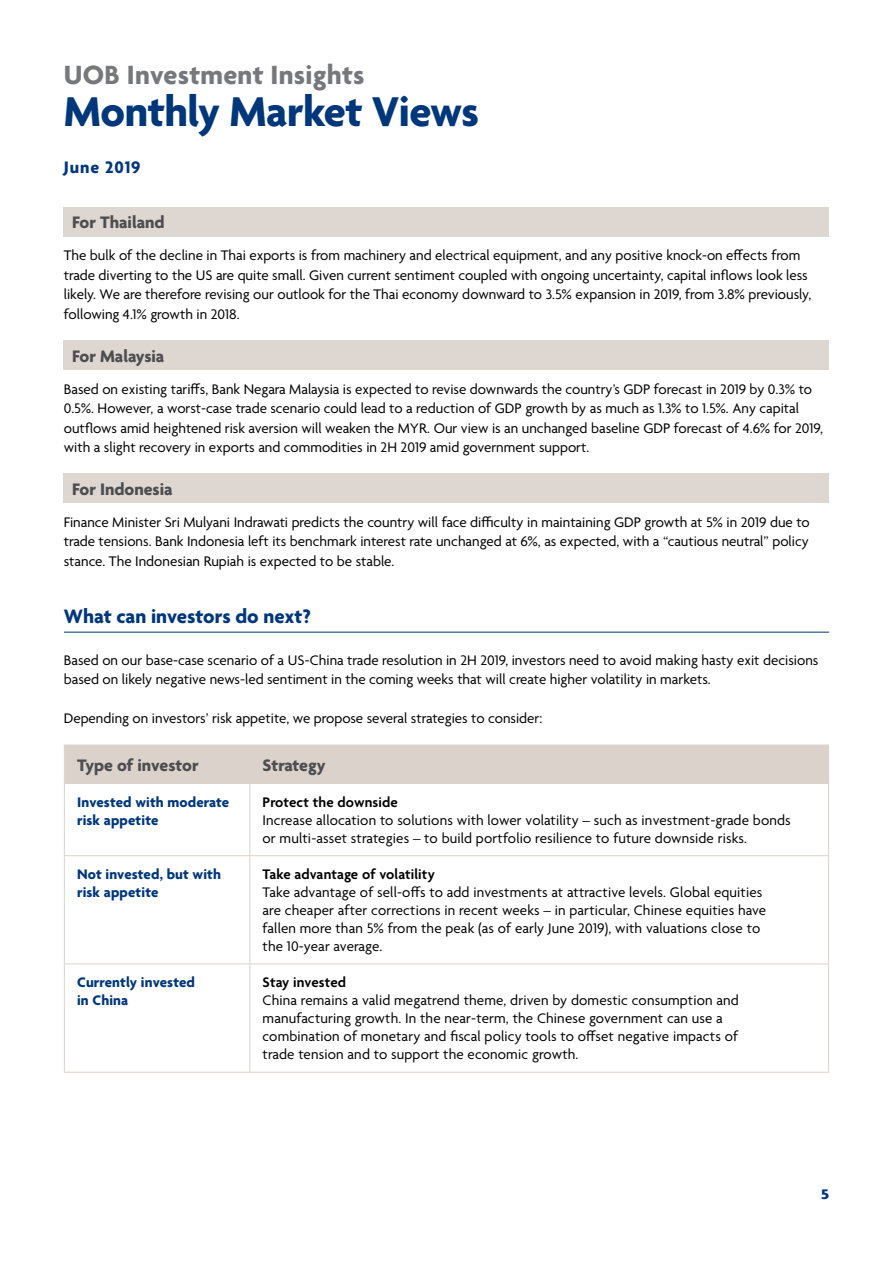
<style>
.page{position:relative;width:893px;height:1263px;background:#fff}
.page>*{position:absolute;margin:0;border:0;box-sizing:border-box;transform-origin:0 0}
.t1{font:700 45px "Agenda";letter-spacing:-.01em;color:#00377b}
.t2{font:700 28.5px "Agenda";letter-spacing:.01em;color:#77787b}
.t3{font:700 21px "Agenda";color:#00377b}
.t4{font:700 18px "Agenda";color:#4d4d4f}
.t5{font:700 18px "Agenda";letter-spacing:.05em;color:#00377b}
.t6{font:15px/19.5px "Agenda";color:#000}
.t7{font:700 15px/18px "Agenda";letter-spacing:.01em;color:#00377b}
.t8{font:600 15px "Agenda";letter-spacing:.01em;color:#000}
.t9{font:700 15px "Agenda";letter-spacing:.01em;color:#00377b;scale:1.2 1}
</style>
<div class="page">
<div style="left:64px;top:207px;width:765px;height:30px;background:#ded7d1"></div>
<div style="left:64px;top:340px;width:765px;height:30px;background:#ded7d1"></div>
<div style="left:64px;top:473px;width:765px;height:30px;background:#ded7d1"></div>
<hr style="left:64px;top:632px;width:765px;height:1px;background:#00377b">
<div style="left:65px;top:746px;width:763px;height:37px;background:#dad2cb"></div>
<hr style="left:64px;top:784px;width:1px;height:71px;background:#dad2cb">
<hr style="left:249px;top:784px;width:1px;height:71px;background:#dad2cb">
<hr style="left:828px;top:784px;width:1px;height:71px;background:#dad2cb">
<hr style="left:64px;top:855px;width:186px;height:1px;background:#dad2cb">
<hr style="left:64px;top:856px;width:1px;height:107px;background:#dad2cb">
<hr style="left:250px;top:855px;width:579px;height:1px;background:#dad2cb">
<hr style="left:249px;top:856px;width:1px;height:107px;background:#dad2cb">
<hr style="left:828px;top:856px;width:1px;height:107px;background:#dad2cb">
<hr style="left:64px;top:963px;width:186px;height:1px;background:#dad2cb">
<hr style="left:64px;top:964px;width:1px;height:108px;background:#dad2cb">
<hr style="left:250px;top:963px;width:579px;height:1px;background:#dad2cb">
<hr style="left:249px;top:964px;width:1px;height:108px;background:#dad2cb">
<hr style="left:828px;top:964px;width:1px;height:108px;background:#dad2cb">
<hr style="left:64px;top:1072px;width:186px;height:1px;background:#dad2cb">
<hr style="left:250px;top:1072px;width:579px;height:1px;background:#dad2cb">
<hr style="left:64px;top:745px;width:186px;height:1px;background:#dad2cb">
<hr style="left:64px;top:745px;width:1px;height:38px;background:#dad2cb">
<hr style="left:250px;top:745px;width:579px;height:1px;background:#dad2cb">
<hr style="left:249px;top:745px;width:1px;height:38px;background:#dad2cb">
<hr style="left:828px;top:745px;width:1px;height:38px;background:#dad2cb">
<hr style="left:64px;top:783px;width:186px;height:1px;background:#dad2cb">
<hr style="left:250px;top:783px;width:579px;height:1px;background:#dad2cb">
<h2 class="t2" style="left:64px;top:60px;width:302px">UOB Investment Insights</h2>
<h1 class="t1" style="left:64px;top:88px;width:417px">Monthly Market Views</h1>
<p class="t5" style="left:64px;top:158px;width:78px">June 2019</p>
<p class="t4" style="left:72px;top:213px;width:94px">For Thailand</p>
<p class="t6" style="left:64px;top:247px;width:749px">The bulk of the decline in Thai exports is from machinery and electrical equipment, and any positive knock-on effects from trade diverting to the US are quite small. Given current sentiment coupled with ongoing uncertainty, capital inflows look less likely. We are therefore revising our outlook for the Thai economy downward to 3.5% expansion in 2019, from 3.8% previously, following 4.1% growth in 2018.</p>
<p class="t4" style="left:72px;top:346px;width:94px">For Malaysia</p>
<p class="t6" style="left:64px;top:380px;width:761px">Based on existing tariffs, Bank Negara Malaysia is expected to revise downwards the country’s GDP forecast in 2019 by 0.3% to 0.5%. However, a worst-case trade scenario could lead to a reduction of GDP growth by as much as 1.3% to 1.5%. Any capital outflows amid heightened risk aversion will weaken the MYR. Our view is an unchanged baseline GDP forecast of 4.6% for 2019, with a slight recovery in exports and commodities in 2H 2019 amid government support.</p>
<p class="t4" style="left:72px;top:479px;width:102px">For Indonesia</p>
<p class="t6" style="left:64px;top:513px;width:748px;text-align:justify">Finance Minister Sri Mulyani Indrawati predicts the country will face difficulty in maintaining GDP growth at 5% in 2019 due to trade tensions. Bank Indonesia left its benchmark interest rate unchanged at 6%, as expected, with a “cautious neutral” policy stance. The Indonesian Rupiah is expected to be stable.</p>
<h3 class="t3" style="left:64px;top:605px;width:248px">What can investors do next?</h3>
<p class="t6" style="left:64px;top:651px;width:756px">Based on our base-case scenario of a US-China trade resolution in 2H 2019, investors need to avoid making hasty exit decisions based on likely negative news-led sentiment in the coming weeks that will create higher volatility in markets.</p>
<p class="t6" style="left:64px;top:710px;width:480px">Depending on investors’ risk appetite, we propose several strategies to consider:</p>
<p class="t4" style="left:77px;top:755px;width:123px">Type of investor</p>
<p class="t4" style="left:263px;top:755px;width:64px">Strategy</p>
<p class="t7" style="left:77px;top:794px;width:154px">Invested with moderate risk appetite</p>
<p class="t8" style="left:263px;top:794px;width:137px">Protect the downside</p>
<p class="t6" style="left:263px;top:812px;width:530px;line-height:18px">Increase allocation to solutions with lower volatility – such as investment-grade bonds or multi-asset strategies – to build portfolio resilience to future downside risks.</p>
<p class="t7" style="left:77px;top:866px;width:145px">Not invested, but with risk appetite</p>
<p class="t8" style="left:263px;top:866px;width:174px">Take advantage of volatility</p>
<p class="t6" style="left:263px;top:884px;width:505px;line-height:18px">Take advantage of sell-offs to add investments at attractive levels. Global equities are cheaper after corrections in recent weeks – in particular, Chinese equities have fallen more than 5% from the peak (as of early June 2019), with valuations close to the 10-year average.</p>
<p class="t7" style="left:77px;top:974px;width:119px">Currently invested in China</p>
<p class="t8" style="left:263px;top:974px;width:85px">Stay invested</p>
<p class="t6" style="left:263px;top:992px;width:478px;line-height:18px">China remains a valid megatrend theme, driven by domestic consumption and manufacturing growth. In the near-term, the Chinese government can use a combination of monetary and fiscal policy tools to offset negative impacts of trade tension and to support the economic growth.</p>
<p class="t9" style="left:821px;top:1186px;width:9px">5</p>
</div>
